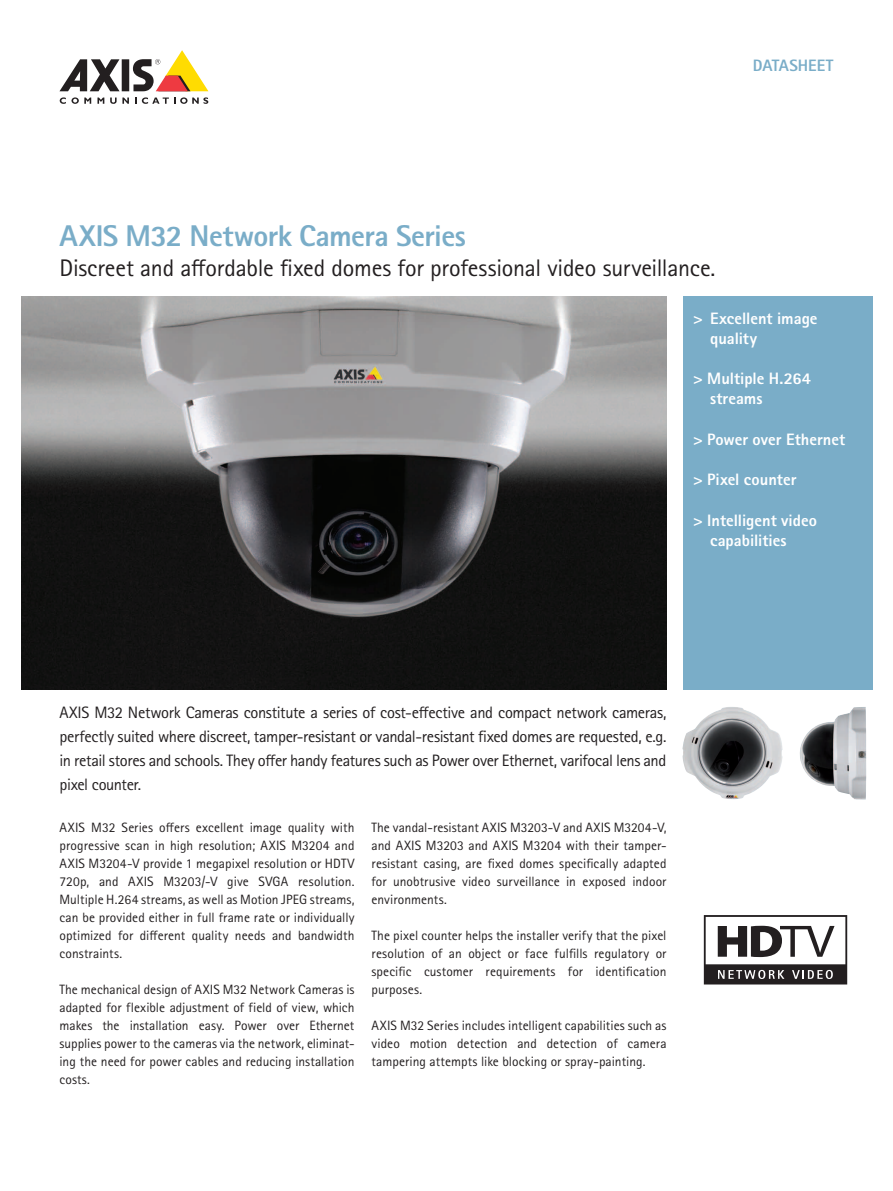
<style>
.page{position:relative;width:893px;height:1191px;background:#fff}
.page>*{position:absolute;margin:0;border:0;box-sizing:border-box;transform-origin:0 0}
.t1{font:800 30px "Rotis Sans Serif Pro";letter-spacing:-.02em;color:#7aadc8}
.t2{font:24px "Rotis Sans Serif Pro";letter-spacing:-.01em;color:#231f20}
.t3{font:16.5px/24px "Rotis Sans Serif Pro";letter-spacing:-.025em;color:#231f20;text-align:justify}
.t4{font:800 16.5px/19.5px "Rotis Sans Serif Pro";color:#fff}
.t5{font:800 16.5px "Rotis Sans Serif Pro";color:#7aadc8}
.t6{font:13.5px/18px "Rotis Sans Serif Pro";letter-spacing:.005em;color:#231f20;text-align:justify}
</style>
<div class="page">
<div style="left:122px;top:59px;width:7px;height:32px;background:#231f20"></div>
<svg style="left:60px;top:59px;width:60px;height:32px"></svg>
<svg style="left:133px;top:50px;width:75px;height:41px"></svg>
<svg style="left:60px;top:97px;width:31px;height:7px"></svg>
<svg style="left:97px;top:98px;width:7px;height:6px"></svg>
<svg style="left:110px;top:98px;width:19px;height:6px"></svg>
<svg style="left:135px;top:97px;width:73px;height:7px"></svg>
<div style="left:684px;top:296px;width:189px;height:393px;background:#7aadc8"></div>
<img style="left:800px;top:707px;width:66px;height:92px">
<img style="left:682px;top:707px;width:101px;height:92px">
<img style="left:21px;top:296px;width:645px;height:393px">
<svg style="left:704px;top:915px;width:143px;height:69px"></svg>
<p class="t5" style="left:753px;top:55px;width:82px">DATASHEET</p>
<h1 class="t1" style="left:60px;top:217px;width:408px">AXIS M32 Network Camera Series</h1>
<h2 class="t2" style="left:60px;top:254px;width:657px">Discreet and affordable fixed domes for professional video surveillance.</h2>
<p class="t4" style="left:710px;top:308px;width:109px;text-indent:-17px">&gt; Excellent image quality</p>
<p class="t4" style="left:710px;top:369px;width:102px;text-indent:-17px">&gt; Multiple H.264 streams</p>
<p class="t4" style="left:693px;top:429px;width:154px">&gt; Power over Ethernet</p>
<p class="t4" style="left:693px;top:470px;width:105px">&gt; Pixel counter</p>
<p class="t4" style="left:710px;top:511px;width:109px;text-indent:-17px">&gt; Intelligent video capabilities</p>
<p class="t3" style="left:60px;top:700px;width:608px">AXIS M32 Network Cameras constitute a series of cost-effective and compact network cameras, perfectly suited where discreet, tamper-resistant or vandal-resistant fixed domes are requested, e.g. in retail stores and schools. They offer handy features such as Power over Ethernet, varifocal lens and pixel counter.</p>
<p class="t6" style="left:60px;top:818px;width:296px">AXIS M32 Series offers excellent image quality with progressive scan in high resolution; AXIS M3204 and AXIS M3204-V provide 1 megapixel resolution or HDTV 720p, and AXIS M3203/-V give SVGA resolution.<br>Multiple H.264 streams, as well as Motion JPEG streams, can be provided either in full frame rate or individually optimized for different quality needs and bandwidth constraints.</p>
<p class="t6" style="left:60px;top:980px;width:296px">The mechanical design of AXIS M32 Network Cameras is adapted for flexible adjustment of field of view, which makes the installation easy. Power over Ethernet supplies power to the cameras via the network, eliminat&shy;ing the need for power cables and reducing installation costs.</p>
<p class="t6" style="left:372px;top:818px;width:296px">The vandal-resistant AXIS M3203-V and AXIS M3204-V, and AXIS M3203 and AXIS M3204 with their tamper&shy;resistant casing, are fixed domes specifically adapted for unobtrusive video surveillance in exposed indoor environments.</p>
<p class="t6" style="left:372px;top:926px;width:297px">The pixel counter helps the installer verify that the pixel resolution of an object or face fulfills regulatory or specific customer requirements for identification purposes.</p>
<p class="t6" style="left:372px;top:1016px;width:297px">AXIS M32 Series includes intelligent capabilities such as video motion detection and detection of camera tampering attempts like blocking or spray-painting.</p>
</div>
